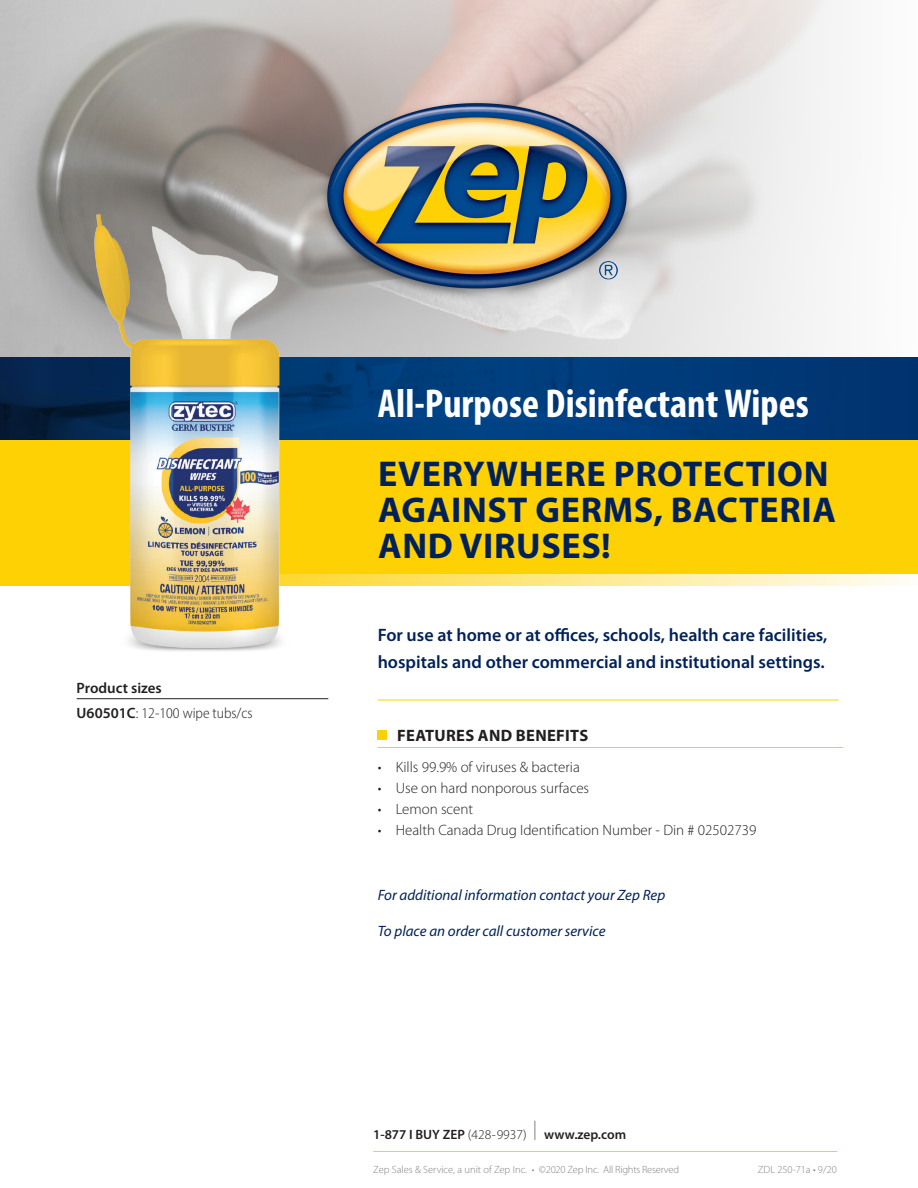
<style>
.page{position:relative;width:918px;height:1188px;background:#fff}
.page>*{position:absolute;margin:0;border:0;box-sizing:border-box;transform-origin:0 0}
.t1{font:700 condensed 40.5px "Myriad Pro";color:#fff}
.t2{font:700 36px/36px "Myriad Pro";letter-spacing:.02em;color:#002158}
.t3{font:600 18px/27px "Myriad Pro";color:#002158}
.t4{font:700 16.5px "Myriad Pro";letter-spacing:.02em;color:#231f20}
.t5{font:300 15px "Myriad Pro";color:#231f20}
.t6{font:italic 15px "Myriad Pro";color:#002158}
.t7{font:300 semi-condensed 15px "Myriad Pro";color:#231f20}
.t8{font:600 15px "Myriad Pro";color:#231f20}
.t9{font:600 13.5px "Myriad Pro";color:#231f20}
.t10{font:300 10.5px "Myriad Pro";color:#808285}
.s1{font-weight:600;font-stretch:normal}
.s2{font-stretch:normal}
.s3{font-weight:300}
</style>
<div class="page">
<img style="left:0;top:0;width:835px;height:357px">
<svg style="left:0;top:574px;width:905px;height:11px;background:#fee885"></svg>
<div style="left:0;top:440px;width:918px;height:134px;background:#fed105"></div>
<svg style="left:0;top:357px;width:918px;height:83px;background:#003875"></svg>
<svg style="left:0;top:357px;width:535px;height:39px;background:#01376f"></svg>
<img style="left:315px;top:95px;width:323px;height:210px">
<hr style="left:373px;top:1151px;width:464px;height:1px;background:#fed105">
<svg style="left:535px;top:1121px;width:1px;height:19px"></svg>
<hr style="left:77px;top:698px;width:251px;height:1px;background:#231f20">
<hr style="left:378px;top:700px;width:461px;height:1px;background:#fed105">
<hr style="left:378px;top:747px;width:465px;height:1px;background:#fed105">
<img style="left:74px;top:196px;width:229px;height:455px">
<div style="left:378px;top:730px;width:9px;height:10px;background:#fed105"></div>
<p class="t8" style="left:77px;top:680px;width:87px">Product sizes</p>
<p class="t7" style="left:77px;top:704px;width:178px"><span class="s1">U60501C</span><span class="s2">:</span> 12-100 wipe tubs/cs</p>
<p class="t1" style="left:378px;top:379px;width:433px">All-Purpose Disinfectant Wipes</p>
<p class="t2" style="left:378px;top:454px;width:460px">EVERYWHERE PROTECTION<br>AGAINST GERMS, BACTERIA<br>AND VIRUSES!</p>
<p class="t3" style="left:378px;top:622px;width:451px">For use at home or at offices, schools, health care facilities, hospitals and other commercial and institutional settings.</p>
<p class="t4" style="left:397px;top:724px;width:193px">FEATURES AND BENEFITS</p>
<p class="t5" style="left:378px;top:758px;width:204px">• Kills 99.9% of viruses &amp; bacteria</p>
<p class="t5" style="left:378px;top:779px;width:213px">• Use on hard nonporous surfaces</p>
<p class="t5" style="left:378px;top:800px;width:97px">• Lemon scent</p>
<p class="t5" style="left:378px;top:821px;width:380px">• Health Canada Drug Identification Number - Din # 02502739</p>
<p class="t6" style="left:378px;top:886px;width:289px">For additional information contact your Zep Rep</p>
<p class="t6" style="left:378px;top:921px;width:229px">To place an order call customer service</p>
<p class="t9" style="left:373px;top:1127px;width:155px">1-877 I BUY ZEP <span class="s3">(428-9937)</span></p>
<p class="t9" style="left:544px;top:1127px;width:83px">www.zep.com</p>
<p class="t10" style="left:373px;top:1164px;width:307px">Zep Sales &amp; Service, a unit of Zep Inc. • ©2020 Zep Inc. All Rights Reserved</p>
<p class="t10" style="left:758px;top:1164px;width:81px">ZDL 250-71a • 9/20</p>
</div>
